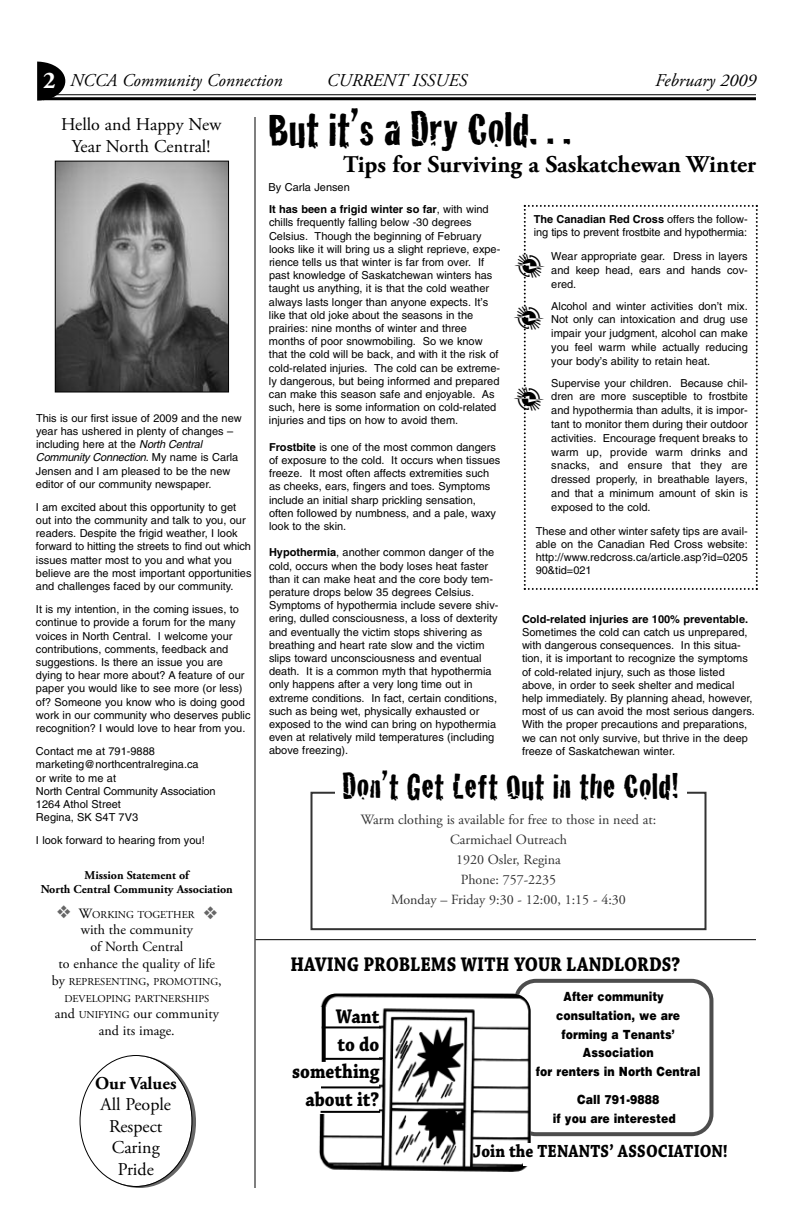
<style>
.page{position:relative;width:792px;height:1224px;background:#fff}
.page>*{position:absolute;margin:0;border:0;box-sizing:border-box;transform-origin:0 0}
.t1{font:48px "Cracked";letter-spacing:-.005em;color:#000}
.t2{font:36px "Cracked";letter-spacing:.01em;color:#000}
.t3{font:36px "Type Embellishments One Let Plain";color:#000}
.t4{font:700 24px "Adobe Garamond Pro";color:#000}
.t5{font:700 20.9px/27.8px "Chaparral Pro";color:#000;text-align:right;scale:.86 1}
.t6{font:700 18.6px "Chaparral Pro";letter-spacing:.005em;color:#000;scale:.86 1}
.t7{font:18px/21.6px "Adobe Garamond Pro";color:#000;text-align:center}
.t8{font:italic 18px "Adobe Garamond Pro";color:#000}
.t9{font:700 18px "Adobe Garamond Pro";color:#000}
.t10{font:14px/20px "Adobe Garamond Pro";color:#333;text-align:center}
.t11{font:14px/16.8px "Adobe Garamond Pro";color:#000;text-align:center}
.t12{font:900 12.9px/18.7px "Helvetica";color:#000;scale:.85 1}
.t13{font:700 12px/14px "Adobe Garamond Pro";color:#000;text-align:center}
.t14{font:11px/13.2px "Helvetica";color:#000}
.t15{font:700 11px "Helvetica";color:#000}
.t16{font:10.5px/16.8px "Adobe Garamond Pro";color:#000;text-align:center}
.s1{font-weight:700;font-style:normal;font-size:24px;color:#fff}
.s2{font-style:italic}
.s3{font-size:14px}
.s4{font-size:10.5px}
.s5{font-weight:700}
</style>
<div class="page">
<hr style="left:43px;top:94px;width:713px;height:1px;background:#000">
<hr style="left:43px;top:97px;width:713px;height:3px;background:#000">
<img style="left:57px;top:163px;width:170px;height:227px">
<div style="left:55px;top:161px;width:174px;height:231px;border:1px solid #000"></div>
<svg style="left:80px;top:1055px;width:113px;height:132px"></svg>
<svg style="left:514px;top:979px;width:199px;height:157px"></svg>
<img style="left:319px;top:994px;width:212px;height:178px">
<div style="left:290px;top:1007px;width:89px;height:107px;background:#fff"></div>
<hr style="left:322px;top:1026px;width:59px;height:2px;background:#000">
<hr style="left:322px;top:1058px;width:60px;height:2px;background:#000">
<hr style="left:321px;top:1086px;width:60px;height:2px;background:#000">
<svg style="left:322px;top:1007px;width:4px;height:55px"></svg>
<hr style="left:321px;top:1111px;width:59px;height:2px;background:#000">
<div style="left:523px;top:1143px;width:17px;height:23px;background:#fff"></div>
<div style="left:310px;top:792px;width:396px;height:138px;border:2px solid #333"></div>
<svg style="left:524px;top:205px;width:234px;height:385px"></svg>
<div style="left:335px;top:767px;width:351px;height:46px;background:#fff"></div>
<hr style="left:254px;top:117px;width:2px;height:1071px;background:#000">
<hr style="left:256px;top:940px;width:500px;height:1px;background:#000">
<svg style="left:43px;top:94px;width:22px;height:7px"></svg>
<h3 class="t8" style="left:43px;top:73px;width:241px"><span class="s1">2</span> NCCA Community Connection</h3>
<h3 class="t8" style="left:327px;top:73px;width:142px">CURRENT ISSUES</h3>
<h3 class="t8" style="left:655px;top:73px;width:102px">February 2009</h3>
<h3 class="t7" style="left:61px;top:115px;width:162px">Hello and Happy New<br>Year North Central!</h3>
<p class="t14" style="left:36px;top:412px;width:207px">This is our first issue of 2009 and the new year has ushered in plenty of changes – including here at the <span class="s2">North Central Community Connection</span>. My name is Carla Jensen and I am pleased to be the new editor of our community newspaper.</p>
<p class="t14" style="left:36px;top:501px;width:217px">I am excited about this opportunity to get out into the community and talk to you, our readers. Despite the frigid weather, I look forward to hitting the streets to find out which issues matter most to you and what you believe are the most important opportunities and challenges faced by our community.</p>
<p class="t14" style="left:36px;top:604px;width:216px">It is my intention, in the coming issues, to continue to provide a forum for the many voices in North Central. I welcome your contributions, comments, feedback and suggestions. Is there an issue you are dying to hear more about? A feature of our paper you would like to see more (or less) of? Someone you know who is doing good work in our community who deserves public recognition? I would love to hear from you.</p>
<p class="t14" style="left:36px;top:746px;width:181px">Contact me at 791-9888 marketing@northcentralregina.ca<br>or write to me at<br>North Central Community Association<br>1264 Athol Street<br>Regina, SK S4T 7V3</p>
<p class="t14" style="left:36px;top:835px;width:170px">I look forward to hearing from you!</p>
<p class="t13" style="left:41px;top:869px;width:194px">Mission Statement of<br>North Central Community Association</p>
<p class="t16" style="left:79px;top:907px;width:117px"><span class="s3">W</span>ORKING TOGETHER</p>
<p class="t11" style="left:59px;top:923px;width:158px">with the community<br>of North Central<br>to enhance the quality of life</p>
<p class="t16" style="left:52px;top:974px;width:171px"><span class="s3">by</span> REPRESENTING<span class="s3">,</span> PROMOTING<span class="s3">,<br></span>DEVELOPING PARTNERSHIPS</p>
<p class="t11" style="left:55px;top:1007px;width:166px">and <span class="s4">UNIFYING</span> our community and its image.</p>
<h3 class="t9" style="left:95px;top:1076px;width:83px">Our Values</h3>
<h3 class="t7" style="left:101px;top:1095px;width:72px">All People<br>Respect<br>Caring<br>Pride</h3>
<h1 class="t1" style="left:269px;top:92px;width:304px">But it’s a Dry Cold…</h1>
<h3 class="t4" style="left:343px;top:155px;width:415px">Tips for Surviving a Saskatchewan Winter</h3>
<p class="t14" style="left:269px;top:181px;width:83px">By Carla Jensen</p>
<p class="t14" style="left:269px;top:204px;width:233px"><span class="s5">It has been a frigid winter so far</span>, with wind chills frequently falling below -30 degrees Celsius. Though the beginning of February looks like it will bring us a slight reprieve, expe&shy;rience tells us that winter is far from over. If past knowledge of Saskatchewan winters has taught us anything, it is that the cold weather always lasts longer than anyone expects. It’s like that old joke about the seasons in the prairies: nine months of winter and three months of poor snowmobiling. So we know that the cold will be back, and with it the risk of cold-related injuries. The cold can be extreme&shy;ly dangerous, but being informed and prepared can make this season safe and enjoyable. As such, here is some information on cold-related injuries and tips on how to avoid them.</p>
<p class="t14" style="left:269px;top:441px;width:233px"><span class="s5">Frostbite</span> is one of the most common dangers of exposure to the cold. It occurs when tissues freeze. It most often affects extremities such as cheeks, ears, fingers and toes. Symptoms include an initial sharp prickling sensation, often followed by numbness, and a pale, waxy look to the skin.</p>
<p class="t14" style="left:269px;top:547px;width:231px"><span class="s5">Hypothermia</span>, another common danger of the cold, occurs when the body loses heat faster than it can make heat and the core body tem&shy;perature drops below 35 degrees Celsius.<br>Symptoms of hypothermia include severe shiv&shy;ering, dulled consciousness, a loss of dexterity and eventually the victim stops shivering as breathing and heart rate slow and the victim slips toward unconsciousness and eventual death. It is a common myth that hypothermia only happens after a very long time out in extreme conditions. In fact, certain conditions, such as being wet, physically exhausted or exposed to the wind can bring on hypothermia even at relatively mild temperatures (including above freezing).</p>
<p class="t14" style="left:534px;top:214px;width:216px"><span class="s5">The Canadian Red Cross</span> offers the follow&shy;ing tips to prevent frostbite and hypothermia:</p>
<p class="t14" style="left:551px;top:250px;width:198px;line-height:13.8px;text-align:justify">Wear appropriate gear. Dress in layers and keep head, ears and hands cov&shy;ered.</p>
<p class="t14" style="left:551px;top:300px;width:198px;line-height:13.8px;text-align:justify">Alcohol and winter activities don’t mix.<br>Not only can intoxication and drug use impair your judgment, alcohol can make you feel warm while actually reducing your body’s ability to retain heat.</p>
<p class="t14" style="left:551px;top:377px;width:198px;line-height:13.8px;text-align:justify">Supervise your children. Because chil&shy;dren are more susceptible to frostbite and hypothermia than adults, it is impor&shy;tant to monitor them during their outdoor activities. Encourage frequent breaks to warm up, provide warm drinks and snacks, and ensure that they are dressed properly, in breathable layers, and that a minimum amount of skin is exposed to the cold.</p>
<p class="t14" style="left:536px;top:525px;width:214px;text-align:justify">These and other winter safety tips are avail&shy;able on the Canadian Red Cross website: http://www.redcross.ca/article.asp?id=0205<br>90&amp;tid=021</p>
<h2 class="t3" style="left:513px;top:245px;width:35px">S</h2>
<h2 class="t3" style="left:513px;top:296px;width:35px">S</h2>
<h2 class="t3" style="left:513px;top:377px;width:35px">S</h2>
<p class="t15" style="left:522px;top:614px;width:228px">Cold-related injuries are 100% preventable.</p>
<p class="t14" style="left:522px;top:626px;width:234px">Sometimes the cold can catch us unprepared, with dangerous consequences. In this situa&shy;tion, it is important to recognize the symptoms of cold-related injury, such as those listed above, in order to seek shelter and medical help immediately. By planning ahead, however, most of us can avoid the most serious dangers.<br>With the proper precautions and preparations, we can not only survive, but thrive in the deep freeze of Saskatchewan winter.</p>
<h2 class="t2" style="left:342px;top:758px;width:338px">Don’t Get Left Out in the Cold!</h2>
<p class="t10" style="left:361px;top:811px;width:297px">Warm clothing is available for free to those in need at:<br>Carmichael Outreach<br>1920 Osler, Regina<br>Phone: 757-2235<br>Monday – Friday 9:30 - 12:00, 1:15 - 4:30</p>
<h3 class="t5" style="left:290px;top:953px;width:455px">HAVING PROBLEMS WITH YOUR LANDLORDS?</h3>
<h3 class="t5" style="left:292px;top:1004px;width:103px">Want<br>to do something about it?</h3>
<h3 class="t6" style="left:473px;top:1144px;width:298px">Join the TENANTS’ ASSOCIATION!</h3>
<p class="t12" style="left:563px;top:987px;width:120px">After community</p>
<p class="t12" style="left:556px;top:1006px;width:148px">consultation, we are</p>
<p class="t12" style="left:562px;top:1025px;width:135px">forming a Tenants’</p>
<p class="t12" style="left:583px;top:1043px;width:85px">Association</p>
<p class="t12" style="left:536px;top:1062px;width:195px">for renters in North Central</p>
<p class="t12" style="left:553px;top:1090px;width:146px;text-indent:24px">Call 791-9888<br>if you are interested</p>
</div>
